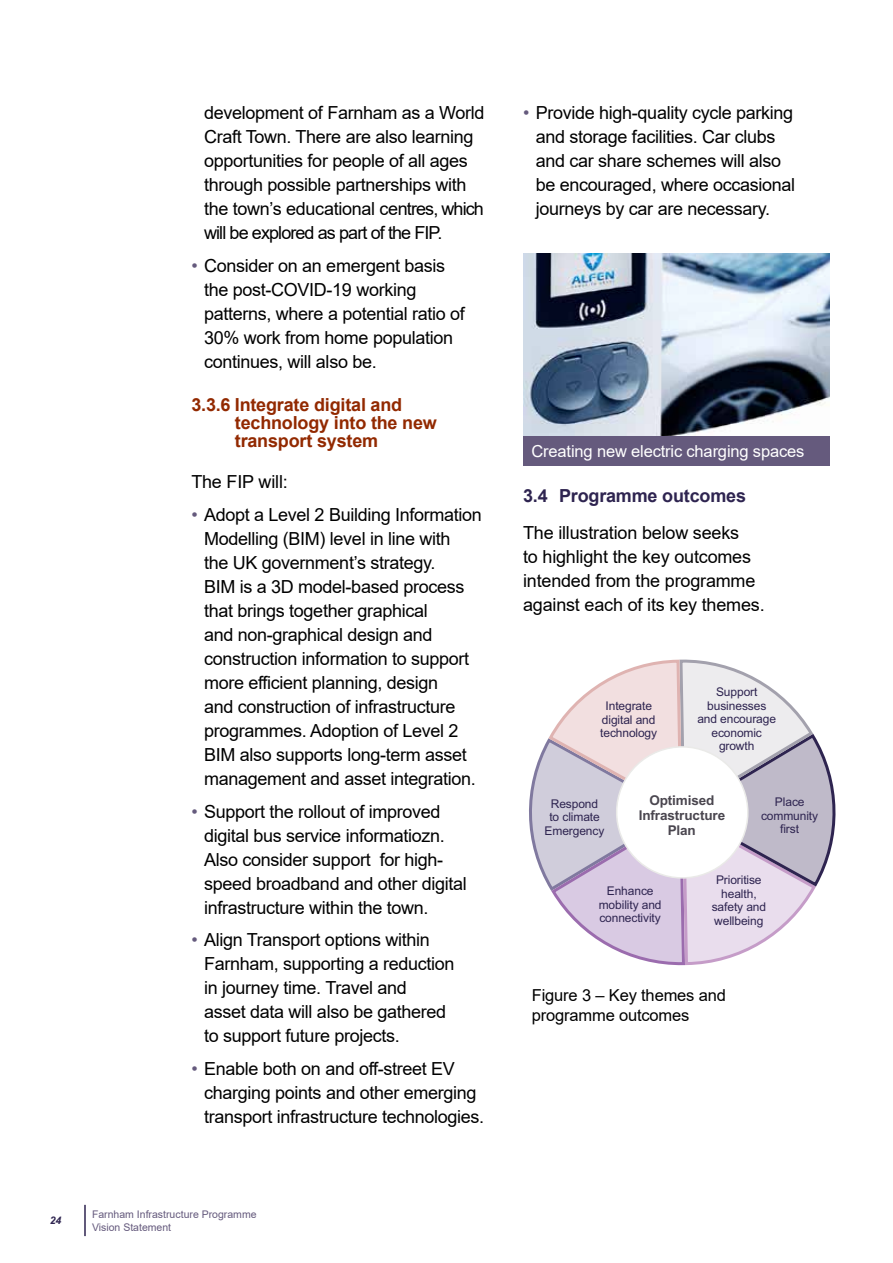
<style>
.page{position:relative;width:893px;height:1263px;background:#fff}
.page>*{position:absolute;margin:0;border:0;box-sizing:border-box;transform-origin:0 0}
.t1{font:18px/24px "Arial";letter-spacing:-.02em;color:#000}
.t2{font:700 18px/18px "Arial";letter-spacing:-.01em;color:#922900}
.t3{font:700 18px "Arial";letter-spacing:-.01em;color:#2e2450}
.t4{font:16.5px/19.5px "Arial";letter-spacing:-.01em;color:#000}
.t5{font:16.5px "Arial";letter-spacing:-.01em;color:#fff}
.t6{font:700 13.5px/15px "Arial";letter-spacing:-.01em;color:#4a464f;text-align:center}
.t7{font:12px/13.5px "Arial";letter-spacing:-.01em;color:#2e2450;text-align:center}
.t8{font:10.5px/12.6px "Arial";color:#655a7d}
.t9{font:italic 700 10.5px "Arial";color:#2e2450}
.s1{color:#655a7d}
</style>
<div class="page">
<hr style="left:84px;top:1205px;width:2px;height:31px;background:#2e2450">
<div style="left:523px;top:436px;width:306px;height:29px;background:#655a7d"></div>
<img style="left:523px;top:253px;width:306px;height:183px">
<svg style="left:529px;top:659px;width:306px;height:306px"></svg>
<p class="t1" style="left:204px;top:101px;width:282px">development of Farnham as a World Craft Town. There are also learning opportunities for people of all ages through possible partnerships with the town’s educational centres, which will be explored as part of the FIP.</p>
<p class="t1" style="left:204px;top:253px;width:262px;text-indent:-13px"><span class="s1">•</span> Consider on an emergent basis the post-COVID-19 working patterns, where a potential ratio of<br>30% work from home population continues, will also be.</p>
<p class="t2" style="left:235px;top:396px;width:204px;text-indent:-44px">3.3.6 Integrate digital and technology into the new transport system</p>
<p class="t1" style="left:191px;top:470px;width:98px">The FIP will:</p>
<p class="t1" style="left:204px;top:502px;width:279px;text-indent:-13px"><span class="s1">•</span> Adopt a Level 2 Building Information Modelling (BIM) level in line with<br>the UK government’s strategy.<br>BIM is a 3D model-based process that brings together graphical<br>and non-graphical design and construction information to support more efficient planning, design<br>and construction of infrastructure programmes. Adoption of Level 2<br>BIM also supports long-term asset management and asset integration.</p>
<p class="t1" style="left:204px;top:799px;width:264px;text-indent:-13px"><span class="s1">•</span> Support the rollout of improved digital bus service informatiozn.<br>Also consider support for high&shy;speed broadband and other digital infrastructure within the town.</p>
<p class="t1" style="left:204px;top:927px;width:252px;text-indent:-13px"><span class="s1">•</span> Align Transport options within<br>Farnham, supporting a reduction in journey time. Travel and<br>asset data will also be gathered to support future projects.</p>
<p class="t1" style="left:204px;top:1056px;width:282px;text-indent:-13px"><span class="s1">•</span> Enable both on and off-street EV charging points and other emerging transport infrastructure technologies.</p>
<p class="t9" style="left:50px;top:1213px;width:13px">24</p>
<p class="t8" style="left:92px;top:1208px;width:166px">Farnham Infrastructure Programme<br>Vision Statement</p>
<p class="t1" style="left:536px;top:101px;width:261px;text-indent:-13px"><span class="s1">•</span> Provide high-quality cycle parking and storage facilities. Car clubs and car share schemes will also be encouraged, where occasional journeys by car are necessary.</p>
<p class="t5" style="left:531px;top:439px;width:274px">Creating new electric charging spaces</p>
<p class="t3" style="left:523px;top:483px;width:224px">3.4 Programme outcomes</p>
<p class="t1" style="left:523px;top:521px;width:243px">The illustration below seeks<br>to highlight the key outcomes intended from the programme against each of its key themes.</p>
<p class="t7" style="left:600px;top:699px;width:58px">Integrate digital and technology</p>
<p class="t7" style="left:697px;top:685px;width:80px">Support businesses and encourage economic growth</p>
<p class="t7" style="left:545px;top:797px;width:61px">Respond to climate<br>Emergency</p>
<p class="t6" style="left:639px;top:793px;width:88px">Optimised<br>Infrastructure<br>Plan</p>
<p class="t7" style="left:761px;top:795px;width:59px">Place community first</p>
<p class="t7" style="left:599px;top:884px;width:64px">Enhance mobility and connectivity</p>
<p class="t7" style="left:712px;top:873px;width:56px">Prioritise health, safety and wellbeing</p>
<p class="t4" style="left:532px;top:986px;width:196px">Figure 3 – Key themes and programme outcomes</p>
</div>
